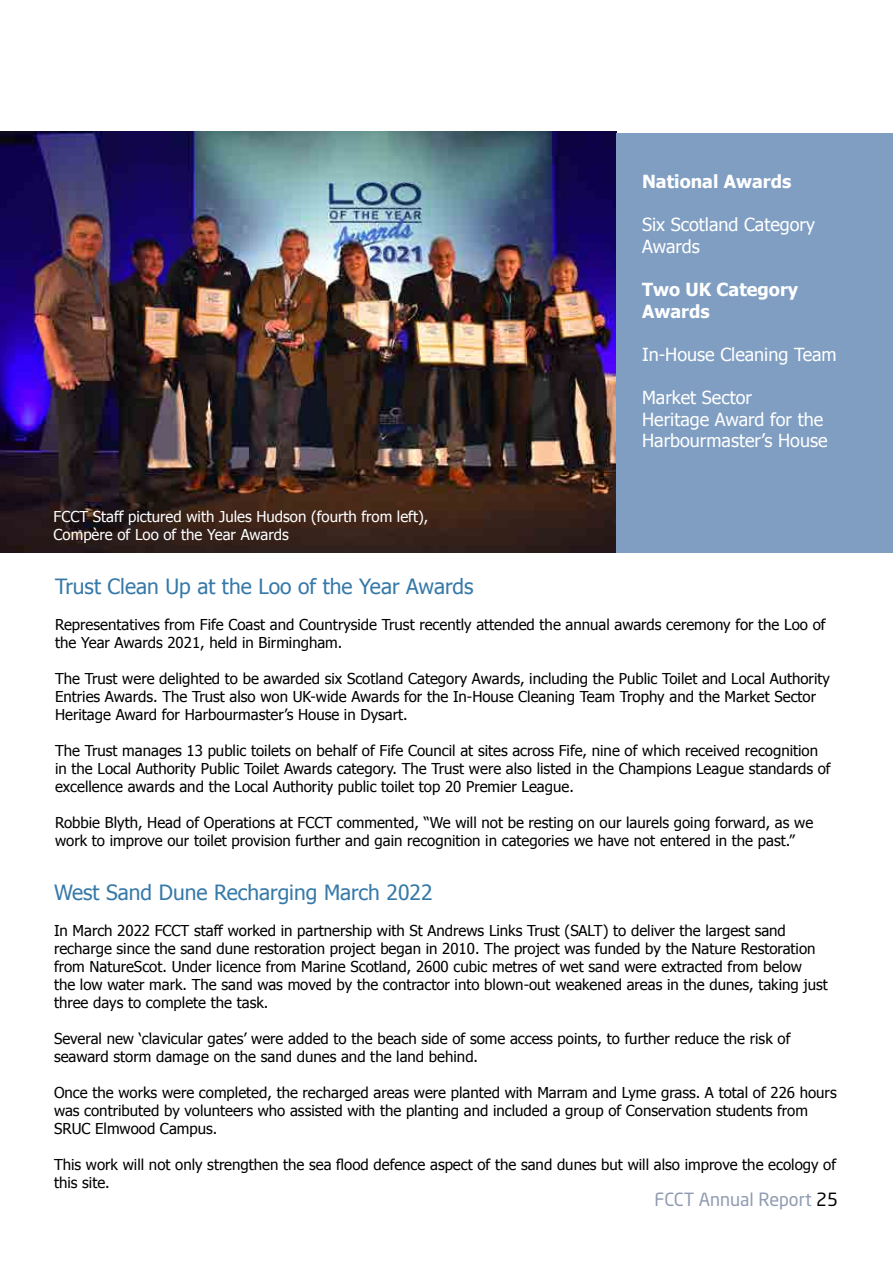
<style>
.page{position:relative;width:893px;height:1263px;background:#fff}
.page>*{position:absolute;margin:0;border:0;box-sizing:border-box;transform-origin:0 0}
.t1{font:21px "Tahoma";color:#3679a8}
.t2{font:18px/21.6px "Tahoma";color:#fff}
.t3{font:700 18px/21.6px "Tahoma";color:#fff}
.t4{font:18px "Neo Sans W1 G";color:#909bb1}
.t5{font:15px/18px "Tahoma";color:#000}
.t6{font:15px/18px "Tahoma";color:#fff}
.s1{color:#000}
</style>
<div class="page">
<img style="left:0;top:132px;width:617px;height:421px">
<div style="left:617px;top:133px;width:276px;height:420px;background:#7f9ec2"></div>
<p class="t6" style="left:54px;top:507px;width:376px">FCCT Staff pictured with Jules Hudson (fourth from left),<br>Compère of Loo of the Year Awards</p>
<p class="t3" style="left:642px;top:170px;width:151px">National Awards</p>
<p class="t2" style="left:642px;top:213px;width:174px">Six Scotland Category<br>Awards</p>
<p class="t3" style="left:642px;top:278px;width:158px">Two UK Category<br>Awards</p>
<p class="t2" style="left:642px;top:343px;width:196px">In-House Cleaning Team</p>
<p class="t2" style="left:642px;top:386px;width:187px">Market Sector<br>Heritage Award for the<br>Harbourmaster’s House</p>
<h1 class="t1" style="left:55px;top:572px;width:420px">Trust Clean Up at the Loo of the Year Awards</h1>
<p class="t5" style="left:55px;top:615px;width:772px">Representatives from Fife Coast and Countryside Trust recently attended the annual awards ceremony for the Loo of the Year Awards 2021, held in Birmingham.</p>
<p class="t5" style="left:55px;top:669px;width:776px">The Trust were delighted to be awarded six Scotland Category Awards, including the Public Toilet and Local Authority<br>Entries Awards. The Trust also won UK-wide Awards for the In-House Cleaning Team Trophy and the Market Sector<br>Heritage Award for Harbourmaster’s House in Dysart.</p>
<p class="t5" style="left:55px;top:741px;width:777px">The Trust manages 13 public toilets on behalf of Fife Council at sites across Fife, nine of which received recognition in the Local Authority Public Toilet Awards category. The Trust were also listed in the Champions League standards of excellence awards and the Local Authority public toilet top 20 Premier League.</p>
<p class="t5" style="left:55px;top:813px;width:760px">Robbie Blyth, Head of Operations at FCCT commented, “We will not be resting on our laurels going forward, as we work to improve our toilet provision further and gain recognition in categories we have not entered in the past.”</p>
<h1 class="t1" style="left:54px;top:878px;width:380px">West Sand Dune Recharging March 2022</h1>
<p class="t5" style="left:54px;top:920px;width:775px">In March 2022 FCCT staff worked in partnership with St Andrews Links Trust (SALT) to deliver the largest sand recharge since the sand dune restoration project began in 2010. The project was funded by the Nature Restoration from NatureScot. Under licence from Marine Scotland, 2600 cubic metres of wet sand were extracted from below<br>the low water mark. The sand was moved by the contractor into blown-out weakened areas in the dunes, taking just three days to complete the task.</p>
<p class="t5" style="left:54px;top:1028px;width:738px">Several new ‘clavicular gates’ were added to the beach side of some access points, to further reduce the risk of seaward storm damage on the sand dunes and the land behind.</p>
<p class="t5" style="left:54px;top:1082px;width:784px">Once the works were completed, the recharged areas were planted with Marram and Lyme grass. A total of 226 hours was contributed by volunteers who assisted with the planting and included a group of Conservation students from<br>SRUC Elmwood Campus.</p>
<p class="t5" style="left:54px;top:1154px;width:784px">This work will not only strengthen the sea flood defence aspect of the sand dunes but will also improve the ecology of this site.</p>
<p class="t4" style="left:654px;top:1188px;width:185px">FCCT Annual Report <span class="s1">25</span></p>
</div>
